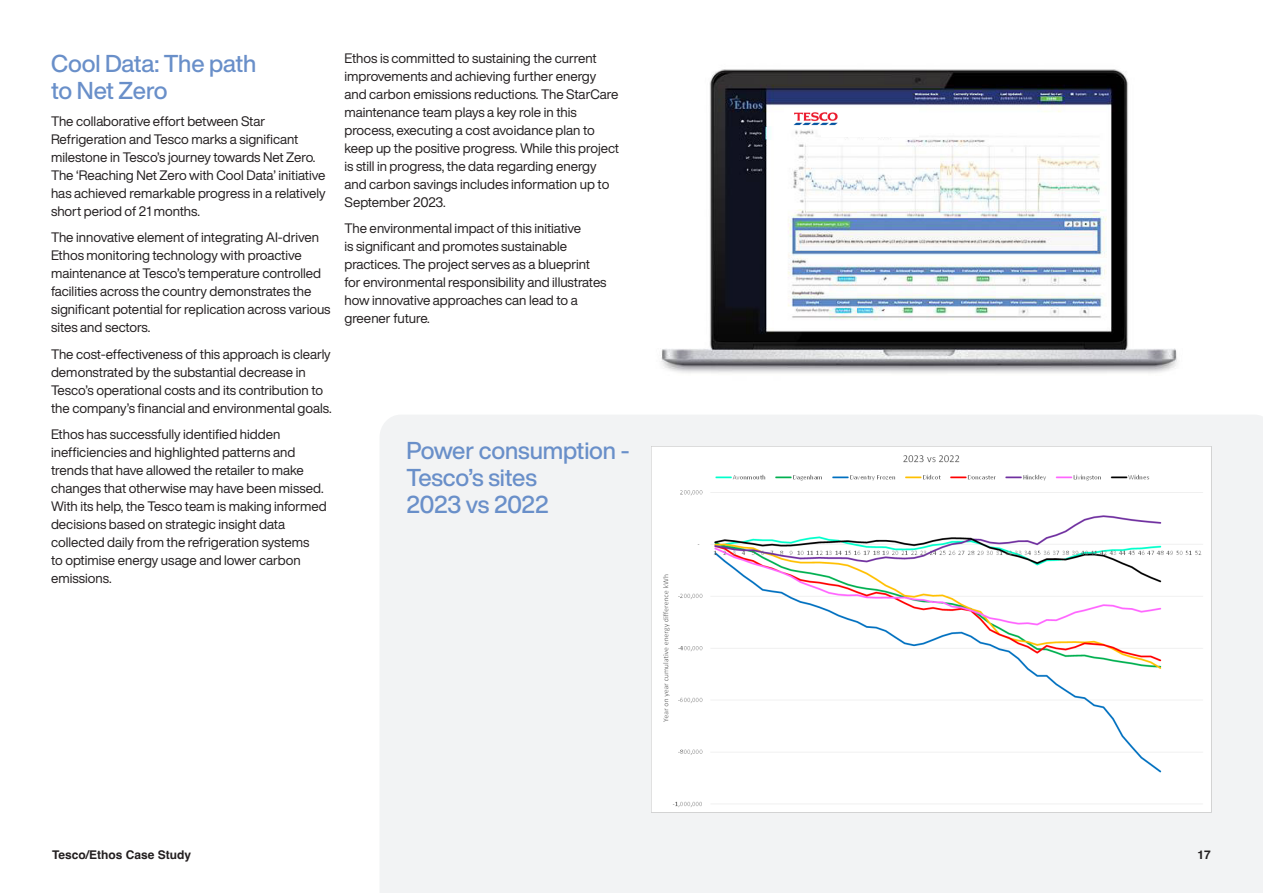
<style>
.page{position:relative;width:1263px;height:893px;background:#fff}
.page>*{position:absolute;margin:0;border:0;box-sizing:border-box;transform-origin:0 0}
.Intro1{font:500 24px/27px "Helvetica Now Display";letter-spacing:-.005em;color:#698fc9}
.Body{font:13.5px/18px "Helvetica Now Display";color:#231f20}
.t1{font:700 12px "Helvetica";color:#231f20}
</style>
<div class="page">
<div style="left:380px;top:415px;width:883px;height:478px;background:#f2f3f4"></div>
<img style="left:661px;top:69px;width:516px;height:304px">
<div style="left:821px;top:108px;width:97px;height:28px;background:#fff"></div>
<div style="left:784px;top:108px;width:57px;height:21px;background:#fff"></div>
<img style="left:791px;top:93px;width:50px;height:50px">
<img style="left:651px;top:446px;width:560px;height:366px">
<p class="Intro1" style="left:51px;top:50px;width:207px">Cool Data: The path to Net Zero</p>
<p class="Body" style="left:51px;top:112px;width:276px">The collaborative effort between Star Refrigeration and Tesco marks a significant milestone in Tesco’s journey towards Net Zero.<br>The ‘Reaching Net Zero with Cool Data’ initiative has achieved remarkable progress in a relatively short period of 21 months.</p>
<p class="Body" style="left:51px;top:228px;width:281px">The innovative element of integrating AI-driven Ethos monitoring technology with proactive maintenance at Tesco’s temperature controlled facilities across the country demonstrates the significant potential for replication across various sites and sectors.</p>
<p class="Body" style="left:51px;top:345px;width:282px">The cost-effectiveness of this approach is clearly demonstrated by the substantial decrease in Tesco’s operational costs and its contribution to the company’s financial and environmental goals.</p>
<p class="Body" style="left:51px;top:425px;width:277px">Ethos has successfully identified hidden inefficiencies and highlighted patterns and trends that have allowed the retailer to make changes that otherwise may have been missed.<br>With its help, the Tesco team is making informed decisions based on strategic insight data collected daily from the refrigeration systems<br>to optimise energy usage and lower carbon emissions.</p>
<p class="Body" style="left:344px;top:49px;width:276px">Ethos is committed to sustaining the current improvements and achieving further energy and carbon emissions reductions. The StarCare maintenance team plays a key role in this process, executing a cost avoidance plan to keep up the positive progress. While this project is still in progress, the data regarding energy and carbon savings includes information up to September 2023.</p>
<p class="Body" style="left:344px;top:219px;width:264px">The environmental impact of this initiative<br>is significant and promotes sustainable practices. The project serves as a blueprint for environmental responsibility and illustrates how innovative approaches can lead to a greener future.</p>
<p class="Intro1" style="left:406px;top:437px;width:225px">Power consumption -<br>Tesco’s sites<br>2023 vs 2022</p>
<p class="t1" style="left:52px;top:848px;width:141px">Tesco/Ethos Case Study</p>
<p class="t1" style="left:1197px;top:848px;width:15px">17</p>
</div>
